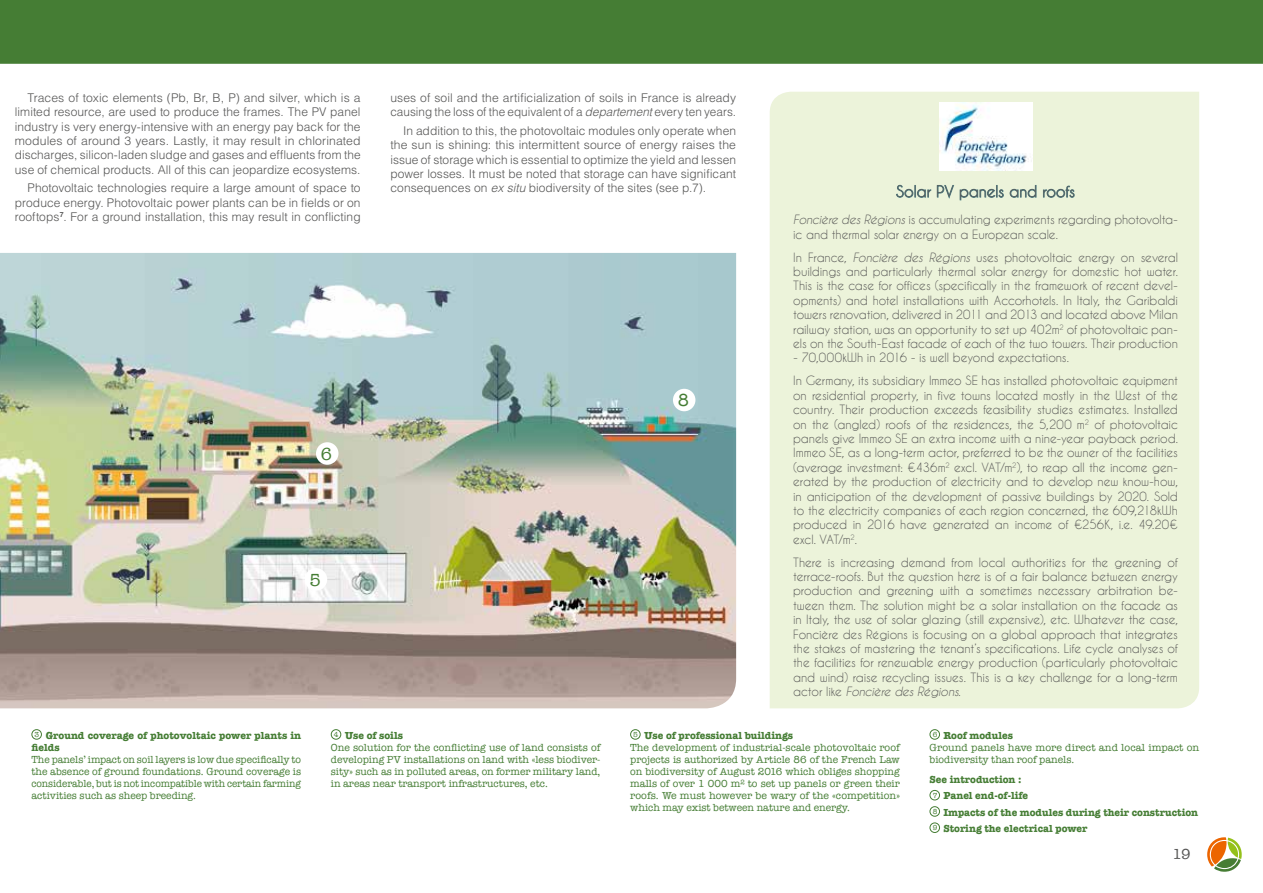
<style>
.page{position:relative;width:1263px;height:893px;background:#fff}
.page>*{position:absolute;margin:0;border:0;box-sizing:border-box;transform-origin:0 0}
.t1{font:18px "American Typewriter";color:#457d34}
.t2{font:15px "Caviar Dreams";letter-spacing:.005em;color:#575555}
.t3{font:15px "American Typewriter";color:#565655}
.t4{font:12px/14.4px "Caviar Dreams";letter-spacing:-.01em;color:#565655;text-align:justify}
.t5{font:300 12px/14.4px "Helvetica LT";letter-spacing:.005em;color:#565655;text-align:justify}
.t6{font:10.5px/12px "American Typewriter";color:#457d34}
.t7{font:700 10.5px/16.2px "American Typewriter";color:#457d34}
.s1{font-style:italic}
.s2{font-weight:700}
</style>
<div class="page">
<svg style="left:1207px;top:837px;width:35px;height:35px"></svg>
<div style="left:0;top:0;width:1263px;height:64px;background:#457d34"></div>
<div style="left:770px;top:92px;width:429px;height:616px;background:#ecf3da"></div>
<img style="left:939px;top:102px;width:93px;height:69px">
<svg style="left:896px;top:184px;width:35px;height:14px"></svg>
<svg style="left:937px;top:184px;width:100px;height:17px"></svg>
<svg style="left:1043px;top:185px;width:32px;height:13px"></svg>
<img style="left:0;top:253px;width:736px;height:455px">
<div style="left:31px;top:729px;width:11px;height:11px;border:1px solid #457d34;border-radius:50%"></div>
<div style="left:331px;top:729px;width:10px;height:11px;border:1px solid #457d34;border-radius:50%"></div>
<div style="left:630px;top:729px;width:10px;height:11px;border:1px solid #457d34;border-radius:50%"></div>
<div style="left:929px;top:729px;width:11px;height:11px;border:1px solid #457d34;border-radius:50%"></div>
<div style="left:929px;top:790px;width:11px;height:10px;border:1px solid #457d34;border-radius:50%"></div>
<div style="left:929px;top:806px;width:11px;height:11px;border:1px solid #457d34;border-radius:50%"></div>
<div style="left:929px;top:822px;width:11px;height:11px;border:1px solid #457d34;border-radius:50%"></div>
<div style="left:316px;top:442px;width:22px;height:23px;background:#fff;border-radius:50%"></div>
<div style="left:305px;top:568px;width:22px;height:23px;background:#fff;border-radius:50%"></div>
<div style="left:673px;top:389px;width:22px;height:22px;background:#fff;border-radius:50%"></div>
<p class="t5" style="left:15px;top:90px;width:347px;text-indent:13px">Traces of toxic elements (Pb, Br, B, P) and silver, which is a limited resource, are used to produce the frames. The PV panel industry is very energy-intensive with an energy pay back for the modules of around 3 years. Lastly, it may result in chlorinated discharges, silicon-laden sludge and gases and effluents from the use of chemical products. All of this can jeopardize ecosystems.</p>
<p class="t5" style="left:15px;top:181px;width:347px;text-indent:13px">Photovoltaic technologies require a large amount of space to produce energy. Photovoltaic power plants can be in fields or on rooftops<sup>7</sup>. For a ground installation, this may result in conflicting</p>
<p class="t5" style="left:390px;top:90px;width:347px">uses of soil and the artificialization of soils in France is already causing the loss of the equivalent of a <span class="s1">departement</span> every ten years.</p>
<p class="t5" style="left:390px;top:123px;width:347px;text-indent:13px">In addition to this, the photovoltaic modules only operate when the sun is shining: this intermittent source of energy raises the issue of storage which is essential to optimize the yield and lessen power losses. It must be noted that storage can have significant consequences on <span class="s1">ex situ</span> biodiversity of the sites (see p.7).</p>
<h1 class="t1" style="left:321px;top:440px;width:13px">6</h1>
<h1 class="t1" style="left:310px;top:566px;width:13px">5</h1>
<h1 class="t1" style="left:678px;top:386px;width:13px">8</h1>
<p class="t2" style="left:896px;top:183px;width:180px">Solar PV panels and roofs</p>
<p class="t4" style="left:793px;top:213px;width:386px"><span class="s1">Foncière des Régions</span> is accumulating experiments regarding photovolta&shy;ic and thermal solar energy on a European scale.</p>
<p class="t4" style="left:793px;top:250px;width:386px">In France, <span class="s1">Foncière des Régions</span> uses photovoltaic energy on several buildings and particularly thermal solar energy for domestic hot water.<br>This is the case for offices (specifically in the framework of recent devel&shy;opments) and hotel installations with Accorhotels. In Italy, the Garibaldi towers renovation, delivered in 2011 and 2013 and located above Milan railway station, was an opportunity to set up 402m<sup>2</sup> of photovoltaic pan&shy;els on the South-East facade of each of the two towers. Their production</p>
<p class="t4" style="left:793px;top:346px;width:386px;line-height:23px">- 70,000kWh in 2016 - is well beyond expectations.<br>In Germany, its subsidiary Immeo SE has installed photovoltaic equipment</p>
<p class="t4" style="left:793px;top:388px;width:386px">on residential property, in five towns located mostly in the West of the country. Their production exceeds feasibility studies estimates. Installed on the (angled) roofs of the residences, the 5,200 m<sup>2</sup> of photovoltaic panels give Immeo SE an extra income with a nine-year payback period.<br>Immeo SE, as a long-term actor, preferred to be the owner of the facilities (average investment: €436m<sup>2</sup> excl. VAT/m<sup>2</sup>), to reap all the income gen&shy;erated by the production of electricity and to develop new know-how, in anticipation of the development of passive buildings by 2020. Sold to the electricity companies of each region concerned, the 609,218kWh produced in 2016 have generated an income of €256K, i.e. 49.20€ excl. VAT/m<sup>2</sup>.</p>
<p class="t4" style="left:793px;top:555px;width:386px">There is increasing demand from local authorities for the greening of terrace-roofs. But the question here is of a fair balance between energy production and greening with a sometimes necessary arbitration be&shy;tween them. The solution might be a solar installation on the facade as in Italy, the use of solar glazing (still expensive), etc. Whatever the case, Foncière des Régions is focusing on a global approach that integrates the stakes of mastering the tenant’s specifications. Life cycle analyses of the facilities for renewable energy production (particularly photovoltaic and wind) raise recycling issues. This is a key challenge for a long-term actor like <span class="s1">Foncière des Régions</span>.</p>
<p class="t7" style="left:32px;top:728px;width:271px;line-height:12px"><sup>3</sup> Ground coverage of photovoltaic power plants in fields</p>
<p class="t6" style="left:32px;top:753px;width:271px;text-align:justify">The panels’ impact on soil layers is low due specifically to the absence of ground foundations. Ground coverage is considerable, but is not incompatible with certain farming activities such as sheep breeding.</p>
<p class="t6" style="left:331px;top:729px;width:271px"><sup>4</sup> <span class="s2">Use of soils<br></span>One solution for the conflicting use of land consists of developing PV installations on land with «less biodiver&shy;sity» such as in polluted areas, on former military land, in areas near transport infrastructures, etc.</p>
<p class="t6" style="left:630px;top:729px;width:271px"><sup>5</sup> <span class="s2">Use of professional buildings<br></span>The development of industrial-scale photovoltaic roof projects is authorized by Article 86 of the French Law on biodiversity of August 2016 which obliges shopping malls of over 1 000 m² to set up panels or green their roofs. We must however be wary of the «competition» which may exist between nature and energy.</p>
<p class="t6" style="left:929px;top:729px;width:271px"><sup>6</sup> <span class="s2">Roof modules<br></span>Ground panels have more direct and local impact on biodiversity than roof panels.</p>
<p class="t7" style="left:929px;top:771px;width:270px">See introduction :<br><sup>7</sup> Panel end-of-life<br><sup>8</sup> Impacts of the modules during their construction<br><sup>9</sup> Storing the electrical power</p>
<p class="t3" style="left:1172px;top:842px;width:20px">19</p>
</div>
